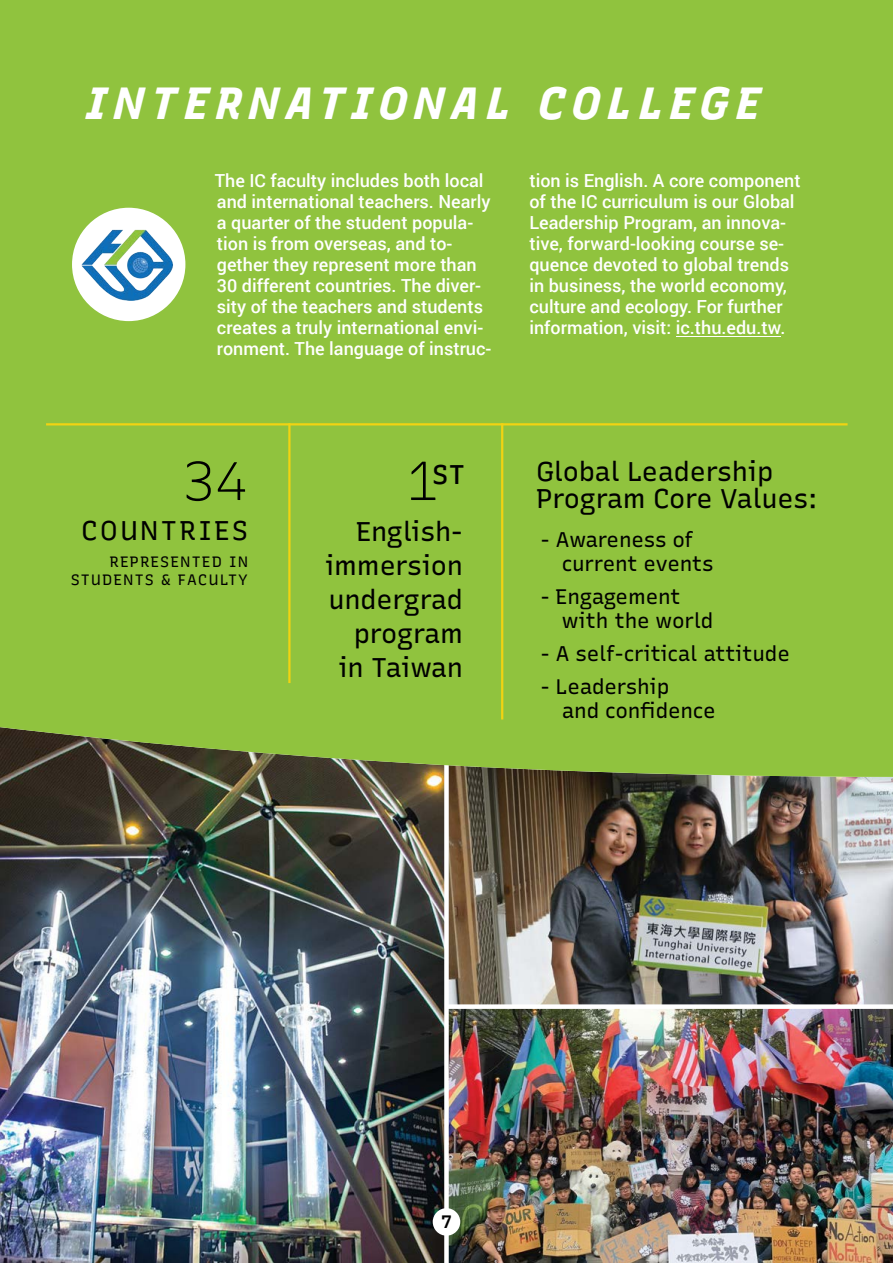
<style>
.page{position:relative;width:893px;height:1263px;background:#fff}
.page>*{position:absolute;margin:0;border:0;box-sizing:border-box;transform-origin:0 0}
.t1{font:300 54px "Recursive Sans Lnr St";color:#000}
.t2{font:italic 700 expanded 45px "Recursive Sans Lnr St";letter-spacing:.15em;color:#fff}
.t3{font:27px/34.2px "Recursive Sans Lnr St";letter-spacing:-.01em;color:#000;text-align:right}
.t4{font:27px "Recursive Sans Lnr St";letter-spacing:.1em;color:#000}
.t5{font:500 27px "Recursive Sans Lnr St";color:#000}
.t6{font:21px/24px "Recursive Sans Lnr St";letter-spacing:-.01em;color:#000}
.t7{font:500 18px/21px "Roboto";color:#fff}
.t8{font:600 18px "Recursive Sans Lnr St";color:#000}
.t9{font:15px/18px "Recursive Sans Lnr St";letter-spacing:.1em;color:#000;text-align:right}
.s1{font-weight:300;font-size:54px}
</style>
<div class="page">
<img style="left:0;top:777px;width:444px;height:486px">
<img style="left:449px;top:777px;width:444px;height:486px">
<div style="left:447px;top:1004px;width:446px;height:5px;background:#fff"></div>
<div style="left:0;top:0;width:893px;height:777px;background:#90c33e"></div>
<hr style="left:676px;top:336px;width:104px;height:1px;background:#fff">
<div style="left:433px;top:1208px;width:27px;height:28px;background:#fff;border-radius:50%"></div>
<div style="left:72px;top:208px;width:113px;height:113px;background:#fff;border-radius:50%"></div>
<img style="left:74px;top:215px;width:109px;height:99px">
<hr style="left:501px;top:424px;width:2px;height:294px;background:#f1d312">
<hr style="left:288px;top:424px;width:3px;height:258px;background:#f1d312">
<hr style="left:47px;top:423px;width:799px;height:2px;background:#f1d312">
<h2 class="t2" style="left:85px;top:76px;width:677px">INTERNATIONAL COLLEGE</h2>
<p class="t7" style="left:215px;top:170px;width:278px">The IC faculty includes both local and international teachers. Nearly a quarter of the student popula&shy;tion is from overseas, and to&shy;gether they represent more than 30 different countries. The diver&shy;sity of the teachers and students creates a truly international envi&shy;ronment. The language of instruc-</p>
<p class="t7" style="left:529px;top:170px;width:273px">tion is English. A core component of the IC curriculum is our Global Leadership Program, an innova&shy;tive, forward-looking course se&shy;quence devoted to global trends in business, the world economy, culture and ecology. For further information, visit: ic.thu.edu.tw.</p>
<h1 class="t1" style="left:182px;top:449px;width:66px">34</h1>
<h3 class="t5" style="left:406px;top:458px;width:60px"><span class="s1">1</span>ST</h3>
<h3 class="t4" style="left:81px;top:515px;width:168px">COUNTRIES</h3>
<p class="t9" style="left:71px;top:553px;width:179px">REPRESENTED IN<br>STUDENTS &amp; FACULTY</p>
<h3 class="t3" style="left:325px;top:514px;width:139px">English&shy;immersion undergrad program in Taiwan</h3>
<h3 class="t3" style="left:536px;top:458px;width:283px;line-height:27px;text-align:left">Global Leadership<br>Program Core Values:</h3>
<p class="t6" style="left:562px;top:528px;width:153px;text-indent:-21px">- Awareness of current events</p>
<p class="t6" style="left:562px;top:585px;width:153px;text-indent:-21px">- Engagement with the world</p>
<p class="t6" style="left:541px;top:642px;width:251px">- A self-critical attitude</p>
<p class="t6" style="left:562px;top:675px;width:155px;text-indent:-21px">- Leadership<br>and confidence</p>
<p class="t8" style="left:441px;top:1211px;width:12px">7</p>
</div>
